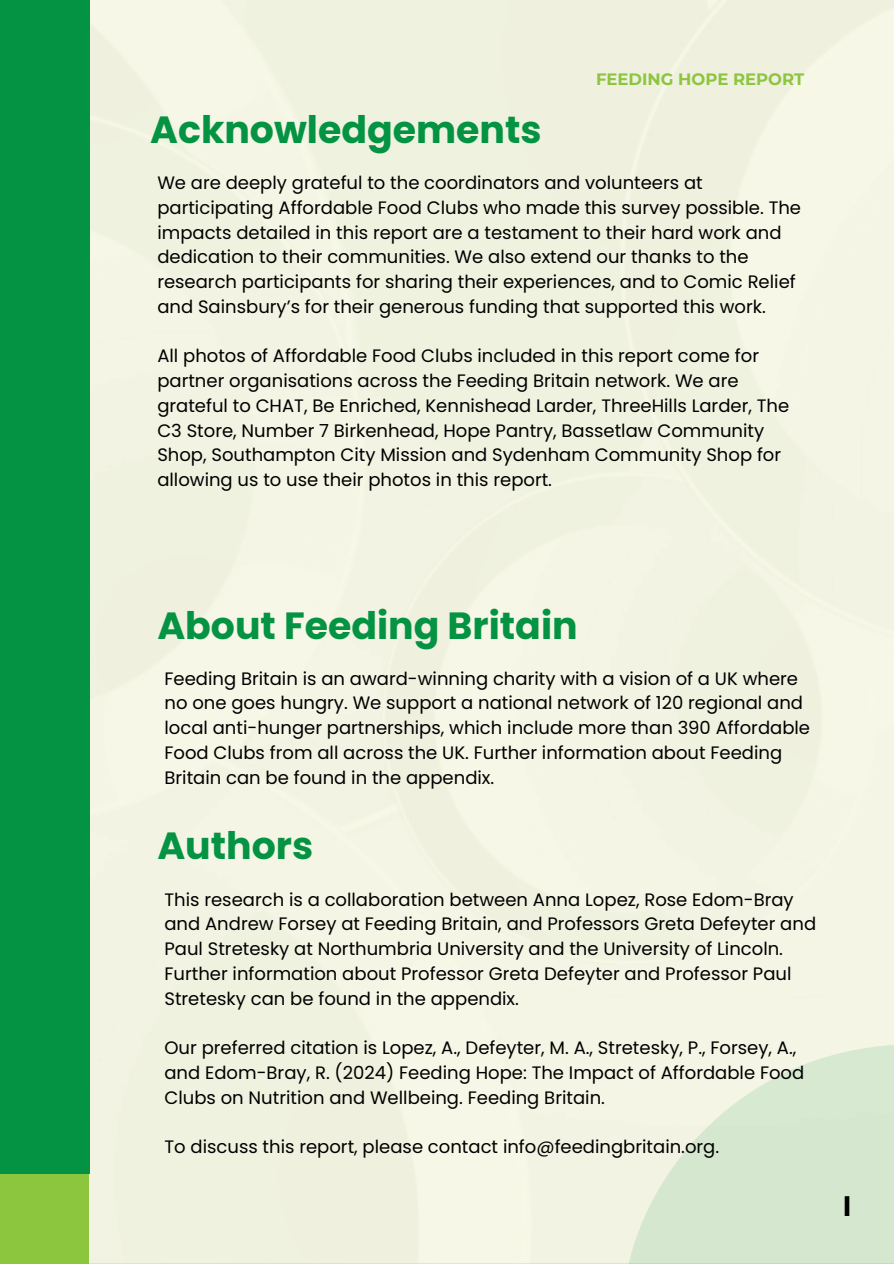
<style>
.page{position:relative;width:894px;height:1264px;background:#fff}
.page>*{position:absolute;margin:0;border:0;box-sizing:border-box;transform-origin:0 0}
.t1{font:700 37.8px "Poppins";color:#049343}
.t2{font:700 24px "League Spartan";color:#000}
.t3{font:18px/24.8px "Poppins";color:#000}
.t4{font:700 16.5px "Montserrat";color:#8cc53e}
</style>
<div class="page">
<div style="left:0;top:0;width:893px;height:1262px;background:#f2f3e2"></div>
<svg style="left:621px;top:1044px;width:272px;height:219px;background:#deebd5"></svg>
<div style="left:0;top:0;width:89px;height:1173px;background:#049343"></div>
<div style="left:0;top:1174px;width:89px;height:89px;background:#8cc53e"></div>
<p class="t1" style="left:150px;top:103px;width:393px">Acknowledgements</p>
<p class="t4" style="left:596px;top:69px;width:210px">FEEDING HOPE REPORT</p>
<h2 class="t3" style="left:157px;top:170px;width:645px">We are deeply grateful to the coordinators and volunteers at participating Affordable Food Clubs who made this survey possible. The impacts detailed in this report are a testament to their hard work and dedication to their communities. We also extend our thanks to the research participants for sharing their experiences, and to Comic Relief and Sainsbury’s for their generous funding that supported this work.</h2>
<h1 class="t3" style="left:157px;top:343px;width:633px">All photos of Affordable Food Clubs included in this report come for partner organisations across the Feeding Britain network. We are grateful to CHAT, Be Enriched, Kennishead Larder, ThreeHills Larder, The C3 Store, Number 7 Birkenhead, Hope Pantry, Bassetlaw Community Shop, Southampton City Mission and Sydenham Community Shop for allowing us to use their photos in this report.</h1>
<h1 class="t1" style="left:157px;top:599px;width:422px">About Feeding Britain</h1>
<p class="t3" style="left:164px;top:666px;width:647px">Feeding Britain is an award-winning charity with a vision of a UK where no one goes hungry. We support a national network of 120 regional and local anti-hunger partnerships, which include more than 390 Affordable Food Clubs from all across the UK. Further information about Feeding Britain can be found in the appendix.</p>
<h1 class="t1" style="left:157px;top:819px;width:157px">Authors</h1>
<p class="t3" style="left:164px;top:886px;width:653px">This research is a collaboration between Anna Lopez, Rose Edom-Bray and Andrew Forsey at Feeding Britain, and Professors Greta Defeyter and Paul Stretesky at Northumbria University and the University of Lincoln.<br>Further information about Professor Greta Defeyter and Professor Paul Stretesky can be found in the appendix.</p>
<p class="t3" style="left:164px;top:1035px;width:641px">Our preferred citation is Lopez, A., Defeyter, M. A., Stretesky, P., Forsey, A., and Edom-Bray, R. (2024) Feeding Hope: The Impact of Affordable Food<br>Clubs on Nutrition and Wellbeing. Feeding Britain.</p>
<p class="t3" style="left:164px;top:1134px;width:556px">To discuss this report, please contact info@feedingbritain.org.</p>
<p class="t2" style="left:843px;top:1194px;width:9px">I</p>
</div>
